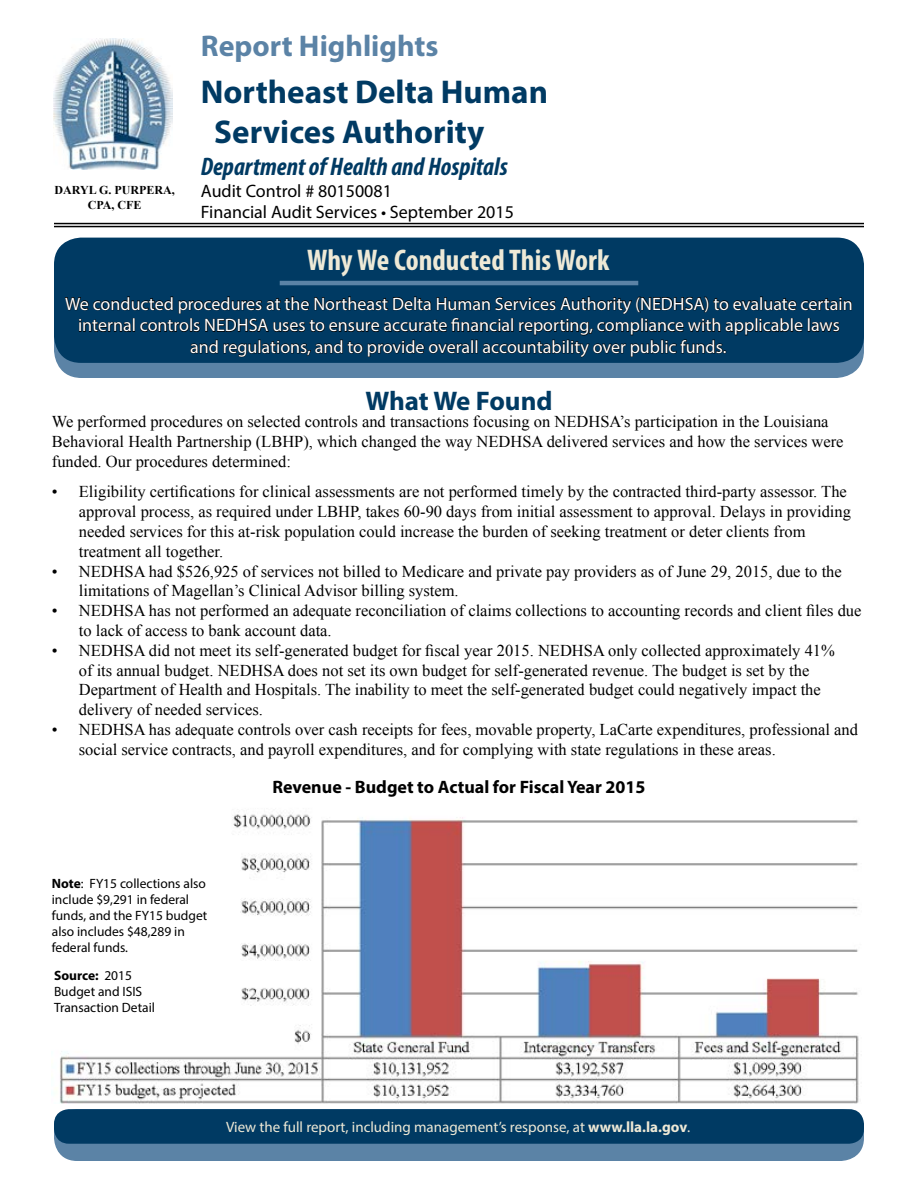
<style>
.page{position:relative;width:918px;height:1188px;background:#fff}
.page>*{position:absolute;margin:0;border:0;box-sizing:border-box;transform-origin:0 0}
.t1{font:700 33px/39.6px "Myriad Pro";color:#003a63}
.t2{font:700 condensed 30px "Myriad Pro";color:#eee9d6}
.t3{font:700 30px "Myriad Pro";color:#5b83a6}
.t4{font:700 27px "Myriad Pro";letter-spacing:-.005em;color:#003a63}
.t5{font:italic 700 condensed 25.5px "Myriad Pro";color:#003a63}
.t6{font:18px/21.6px "Myriad Pro";color:#fff;text-align:center}
.t7{font:18px/21.6px "Myriad Pro";color:#000}
.t8{font:700 18px "Myriad Pro";color:#000}
.t9{font:16.5px/19.8px "Times New Roman";color:#000}
.t10{font:15px "Myriad Pro";color:#eee9d6}
.t11{font:13.5px/16.2px "Myriad Pro";color:#000}
.t12{font:700 12px/14.4px "Times New Roman";color:#000;text-align:center}
.s1{font-weight:700}
</style>
<div class="page">
<div style="left:55px;top:1110px;width:808px;height:50px;background:#5b83a6;border-radius:23px"></div>
<div style="left:54px;top:1109px;width:810px;height:52px;border:2px solid #5b83a6;border-radius:23px"></div>
<div style="left:54px;top:1109px;width:810px;height:35px;background:#003a63;border-radius:15px"></div>
<div style="left:55px;top:285px;width:808px;height:92px;background:#5b83a6;border-radius:27px"></div>
<div style="left:54px;top:284px;width:810px;height:94px;border:2px solid #5b83a6;border-radius:27px"></div>
<div style="left:54px;top:238px;width:810px;height:125px;background:#003a63;border-radius:27px"></div>
<svg style="left:65px;top:284px;width:787px;height:79px"></svg>
<hr style="left:280px;top:281px;width:358px;height:4px;background:#5b83a6">
<img style="left:54px;top:39px;width:118px;height:131px">
<hr style="left:54px;top:223px;width:810px;height:1px;background:#000">
<hr style="left:54px;top:226px;width:810px;height:1px;background:#000">
<img style="left:60px;top:814px;width:799px;height:290px">
<p class="t12" style="left:55px;top:183px;width:122px">DARYL G. PURPERA,<br>CPA, CFE</p>
<h2 class="t3" style="left:201px;top:27px;width:239px">Report Highlights</h2>
<h1 class="t1" style="left:214px;top:71px;width:335px;text-indent:-13px">Northeast Delta Human<br>Services Authority</h1>
<h3 class="t5" style="left:201px;top:151px;width:308px">Department of Health and Hospitals</h3>
<p class="t7" style="left:201px;top:179px;width:315px">Audit Control # 80150081<br>Financial Audit Services • September 2015</p>
<h2 class="t2" style="left:307px;top:241px;width:304px">Why We Conducted This Work</h2>
<p class="t6" style="left:65px;top:293px;width:789px">We conducted procedures at the Northeast Delta Human Services Authority (NEDHSA) to evaluate certain internal controls NEDHSA uses to ensure accurate financial reporting, compliance with applicable laws and regulations, and to provide overall accountability over public funds.</p>
<h3 class="t4" style="left:365px;top:383px;width:189px">What We Found</h3>
<p class="t9" style="left:52px;top:412px;width:793px">We performed procedures on selected controls and transactions focusing on NEDHSA’s participation in the Louisiana<br>Behavioral Health Partnership (LBHP), which changed the way NEDHSA delivered services and how the services were funded. Our procedures determined:</p>
<p class="t9" style="left:79px;top:482px;width:774px;text-indent:-27px">• Eligibility certifications for clinical assessments are not performed timely by the contracted third-party assessor. The approval process, as required under LBHP, takes 60-90 days from initial assessment to approval. Delays in providing needed services for this at-risk population could increase the burden of seeking treatment or deter clients from treatment all together.</p>
<p class="t9" style="left:79px;top:561px;width:765px;text-indent:-27px">• NEDHSA had $526,925 of services not billed to Medicare and private pay providers as of June 29, 2015, due to the limitations of Magellan’s Clinical Advisor billing system.</p>
<p class="t9" style="left:79px;top:601px;width:784px;text-indent:-27px">• NEDHSA has not performed an adequate reconciliation of claims collections to accounting records and client files due to lack of access to bank account data.</p>
<p class="t9" style="left:79px;top:640px;width:758px;text-indent:-27px">• NEDHSA did not meet its self-generated budget for fiscal year 2015. NEDHSA only collected approximately 41% of its annual budget. NEDHSA does not set its own budget for self-generated revenue. The budget is set by the Department of Health and Hospitals. The inability to meet the self-generated budget could negatively impact the delivery of needed services.</p>
<p class="t9" style="left:79px;top:719px;width:781px;text-indent:-27px">• NEDHSA has adequate controls over cash receipts for fees, movable property, LaCarte expenditures, professional and social service contracts, and payroll expenditures, and for complying with state regulations in these areas.</p>
<p class="t8" style="left:272px;top:775px;width:375px">Revenue - Budget to Actual for Fiscal Year 2015</p>
<p class="t11" style="left:52px;top:875px;width:157px"><span class="s1">Note</span>: FY15 collections also include $9,291 in federal funds, and the FY15 budget also includes $48,289 in federal funds.</p>
<p class="t11" style="left:54px;top:967px;width:103px"><span class="s1">Source:</span> 2015<br>Budget and ISIS<br>Transaction Detail</p>
<p class="t10" style="left:226px;top:1118px;width:466px">View the full report, including management’s response, at <span class="s1">www.lla.la.gov</span>.</p>
</div>
